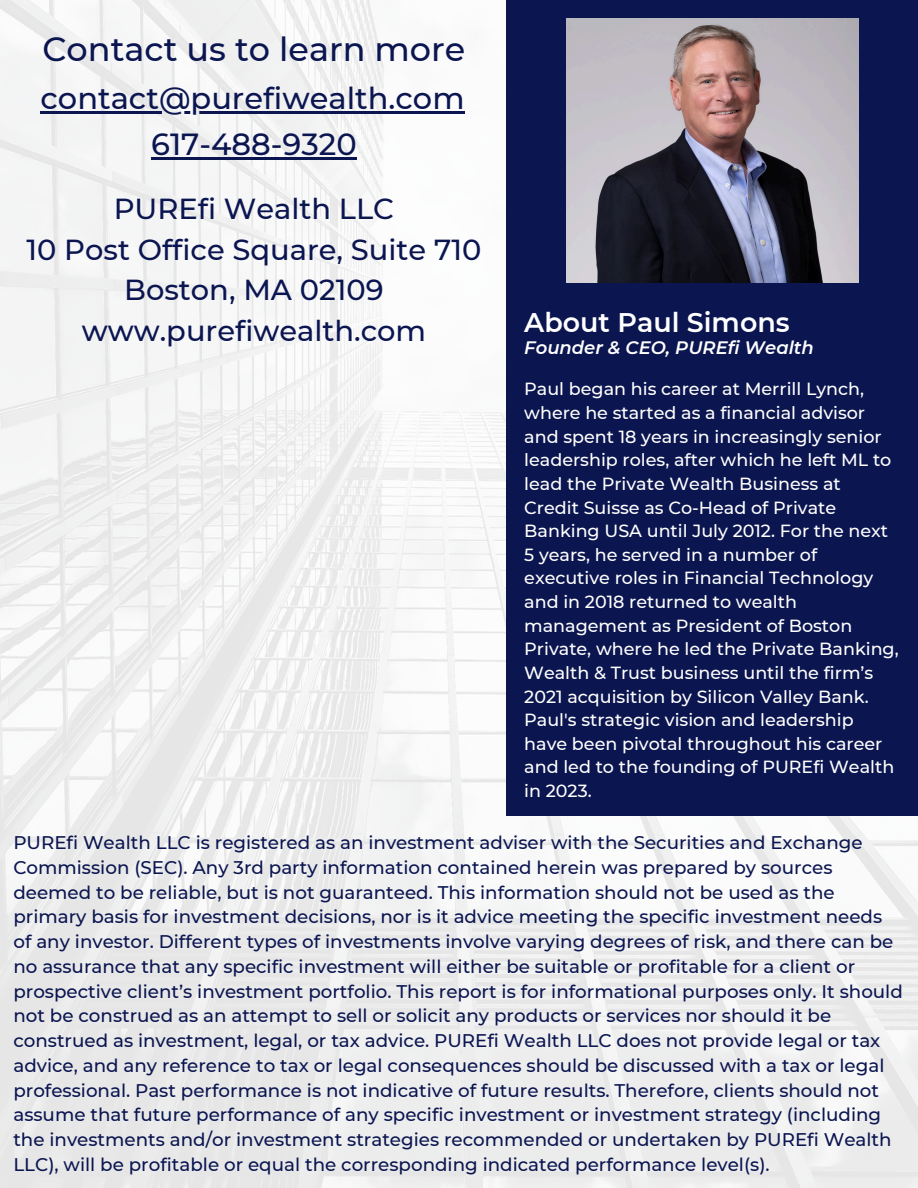
<style>
.page{position:relative;width:918px;height:1188px;background:#fff}
.page>*{position:absolute;margin:0;border:0;box-sizing:border-box;transform-origin:0 0}
.t1{font:500 33.45px "Montserrat";color:#0b1550}
.t2{font:500 30.45px/46.2px "Montserrat";color:#0b1550;text-align:center}
.t3{font:500 28.95px/40.5px "Montserrat";color:#0b1550;text-align:center}
.t4{font:600 27px "Montserrat";color:#fff}
.t5{font:500 18.3px/24.8px "Montserrat";color:#0b1550}
.t6{font:italic 600 18px "Montserrat";color:#fff}
.t7{font:500 17.55px/23.7px "Montserrat";color:#fff}
</style>
<div class="page">
<img style="left:0;top:0;width:918px;height:1188px">
<div style="left:506px;top:0;width:412px;height:816px;background:#0b1550"></div>
<img style="left:567px;top:18px;width:291px;height:265px">
<hr style="left:41px;top:112px;width:424px;height:2px;background:#0b1550">
<hr style="left:151px;top:158px;width:206px;height:2px;background:#0b1550">
<p class="t1" style="left:42px;top:29px;width:425px">Contact us to learn more</p>
<p class="t2" style="left:41px;top:75px;width:426px">contact@purefiwealth.com<br>617-488-9320</p>
<h3 class="t3" style="left:27px;top:189px;width:456px">PUREfi Wealth LLC<br>10 Post Office Square, Suite 710<br>Boston, MA 02109 www.purefiwealth.com</h3>
<p class="t4" style="left:524px;top:306px;width:267px">About Paul Simons</p>
<p class="t6" style="left:524px;top:336px;width:291px">Founder &amp; CEO, PUREfi Wealth</p>
<p class="t7" style="left:524px;top:377px;width:376px">Paul began his career at Merrill Lynch, where he started as a financial advisor and spent 18 years in increasingly senior leadership roles, after which he left ML to lead the Private Wealth Business at Credit Suisse as Co-Head of Private Banking USA until July 2012. For the next 5 years, he served in a number of executive roles in Financial Technology and in 2018 returned to wealth management as President of Boston Private, where he led the Private Banking, Wealth &amp; Trust business until the firm’s 2021 acquisition by Silicon Valley Bank.<br>Paul's strategic vision and leadership have been pivotal throughout his career and led to the founding of PUREfi Wealth in 2023.</p>
<h1 class="t5" style="left:13px;top:830px;width:891px">PUREfi Wealth LLC is registered as an investment adviser with the Securities and Exchange Commission (SEC). Any 3rd party information contained herein was prepared by sources deemed to be reliable, but is not guaranteed. This information should not be used as the primary basis for investment decisions, nor is it advice meeting the specific investment needs of any investor. Different types of investments involve varying degrees of risk, and there can be no assurance that any specific investment will either be suitable or profitable for a client or prospective client’s investment portfolio. This report is for informational purposes only. It should not be construed as an attempt to sell or solicit any products or services nor should it be construed as investment, legal, or tax advice. PUREfi Wealth LLC does not provide legal or tax advice, and any reference to tax or legal consequences should be discussed with a tax or legal professional. Past performance is not indicative of future results. Therefore, clients should not assume that future performance of any specific investment or investment strategy (including the investments and/or investment strategies recommended or undertaken by PUREfi Wealth LLC), will be profitable or equal the corresponding indicated performance level(s).</h1>
</div>
